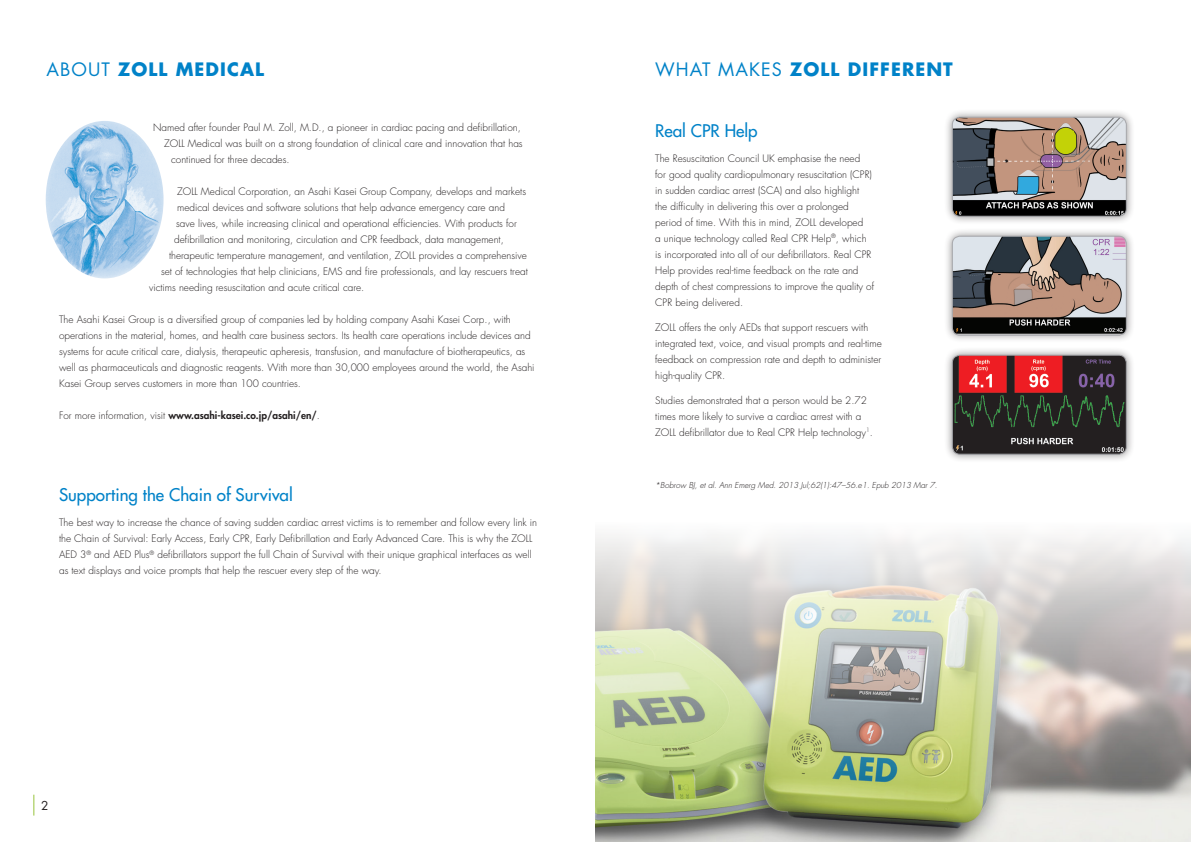
<style>
.page{position:relative;width:1191px;height:842px;background:#fff}
.page>*{position:absolute;margin:0;border:0;box-sizing:border-box;transform-origin:0 0}
.t1{font:700 18px "Futura Std";letter-spacing:.06em;color:#0082c8}
.t2{font:500 17px "Futura Std";color:#0082c8}
.t3{font:12px "Futura Std";color:#231f20}
.t4{font:300 10px/16px "Futura Std";color:#231f20}
.t5{font:800 10px "Futura Std";color:#231f20}
.t6{font:italic 300 8px "Futura Std";color:#231f20}
.s1{font-weight:400}
.s2{font-weight:300}
</style>
<div class="page">
<img style="left:46px;top:121px;width:118px;height:157px">
<div style="left:943px;top:227px;width:191px;height:117px;background:#231f20;opacity:.5"></div>
<img style="left:952px;top:236px;width:174px;height:98px">
<div style="left:952px;top:236px;width:174px;height:99px;border:1px solid #a8a9ad;border-radius:8px"></div>
<div style="left:943px;top:109px;width:191px;height:116px;background:#231f20;opacity:.5"></div>
<svg style="left:952px;top:117px;width:174px;height:99px"></svg>
<div style="left:952px;top:117px;width:174px;height:99px;border:1px solid #a8a9ad;border-radius:8px"></div>
<div style="left:943px;top:346px;width:191px;height:117px;background:#231f20;opacity:.5"></div>
<img style="left:952px;top:355px;width:174px;height:99px">
<div style="left:952px;top:355px;width:174px;height:99px;border:1px solid #a8a9ad;border-radius:8px"></div>
<img style="left:595px;top:534px;width:596px;height:308px">
<svg style="left:33px;top:795px;width:1px;height:20px"></svg>
<p class="t1" style="left:47px;top:57px;width:219px"><span class="s1">ABOUT</span> ZOLL MEDICAL</p>
<p class="t1" style="left:655px;top:57px;width:299px"><span class="s1">WHAT MAKES</span> ZOLL DIFFERENT</p>
<p class="t4" style="left:153px;top:120px;width:369px">Named after founder Paul M. Zoll, M.D., a pioneer in cardiac pacing and defibrillation,</p>
<p class="t4" style="left:164px;top:136px;width:360px">ZOLL Medical was built on a strong foundation of clinical care and innovation that has</p>
<p class="t4" style="left:171px;top:152px;width:120px">continued for three decades.</p>
<p class="t4" style="left:177px;top:184px;width:350px">ZOLL Medical Corporation, an Asahi Kasei Group Company, develops and markets</p>
<p class="t4" style="left:177px;top:200px;width:329px">medical devices and software solutions that help advance emergency care and</p>
<p class="t4" style="left:176px;top:216px;width:342px">save lives, while increasing clinical and operational efficiencies. With products for</p>
<p class="t4" style="left:174px;top:232px;width:331px">defibrillation and monitoring, circulation and CPR feedback, data management,</p>
<p class="t4" style="left:169px;top:248px;width:359px">therapeutic temperature management, and ventilation, ZOLL provides a comprehensive</p>
<p class="t4" style="left:161px;top:264px;width:368px">set of technologies that help clinicians, EMS and fire professionals, and lay rescuers treat</p>
<p class="t4" style="left:149px;top:280px;width:217px">victims needing resuscitation and acute critical care.</p>
<p class="t4" style="left:59px;top:312px;width:477px">The Asahi Kasei Group is a diversified group of companies led by holding company Asahi Kasei Corp., with operations in the material, homes, and health care business sectors. Its health care operations include devices and systems for acute critical care, dialysis, therapeutic apheresis, transfusion, and manufacture of biotherapeutics, as well as pharmaceuticals and diagnostic reagents. With more than 30,000 employees around the world, the Asahi Kasei Group serves customers in more than 100 countries.</p>
<p class="t5" style="left:59px;top:409px;width:262px"><span class="s2">For more information, visit</span> www.asahi-kasei.co.jp/asahi/en/<span class="s2">.</span></p>
<p class="t2" style="left:59px;top:484px;width:235px">Supporting the Chain of Survival</p>
<p class="t4" style="left:59px;top:515px;width:479px">The best way to increase the chance of saving sudden cardiac arrest victims is to remember and follow every link in the Chain of Survival: Early Access, Early CPR, Early Defibrillation and Early Advanced Care. This is why the ZOLL AED 3<sup>®</sup> and AED Plus<sup>®</sup> defibrillators support the full Chain of Survival with their unique graphical interfaces as well as text displays and voice prompts that help the rescuer every step of the way.</p>
<p class="t3" style="left:41px;top:798px;width:9px">2</p>
<p class="t2" style="left:655px;top:120px;width:104px">Real CPR Help</p>
<p class="t4" style="left:655px;top:150px;width:220px">The Resuscitation Council UK emphasise the need<br>for good quality cardiopulmonary resuscitation (CPR) in sudden cardiac arrest (SCA) and also highlight<br>the difficulty in delivering this over a prolonged period of time. With this in mind, ZOLL developed<br>a unique technology called Real CPR Help<sup>®</sup>, which is incorporated into all of our defibrillators. Real CPR Help provides real-time feedback on the rate and depth of chest compressions to improve the quality of CPR being delivered.</p>
<p class="t4" style="left:655px;top:319px;width:228px">ZOLL offers the only AEDs that support rescuers with integrated text, voice, and visual prompts and real-time feedback on compression rate and depth to administer high-quality CPR.</p>
<p class="t4" style="left:655px;top:392px;width:219px">Studies demonstrated that a person would be 2.72 times more likely to survive a cardiac arrest with a<br>ZOLL defibrillator due to Real CPR Help technology<sup>1</sup>.</p>
<p class="t6" style="left:655px;top:480px;width:285px">*Bobrow BJ, et al. Ann Emerg Med. 2013 Jul;62(1):47–56.e1. Epub 2013 Mar 7.</p>
</div>
